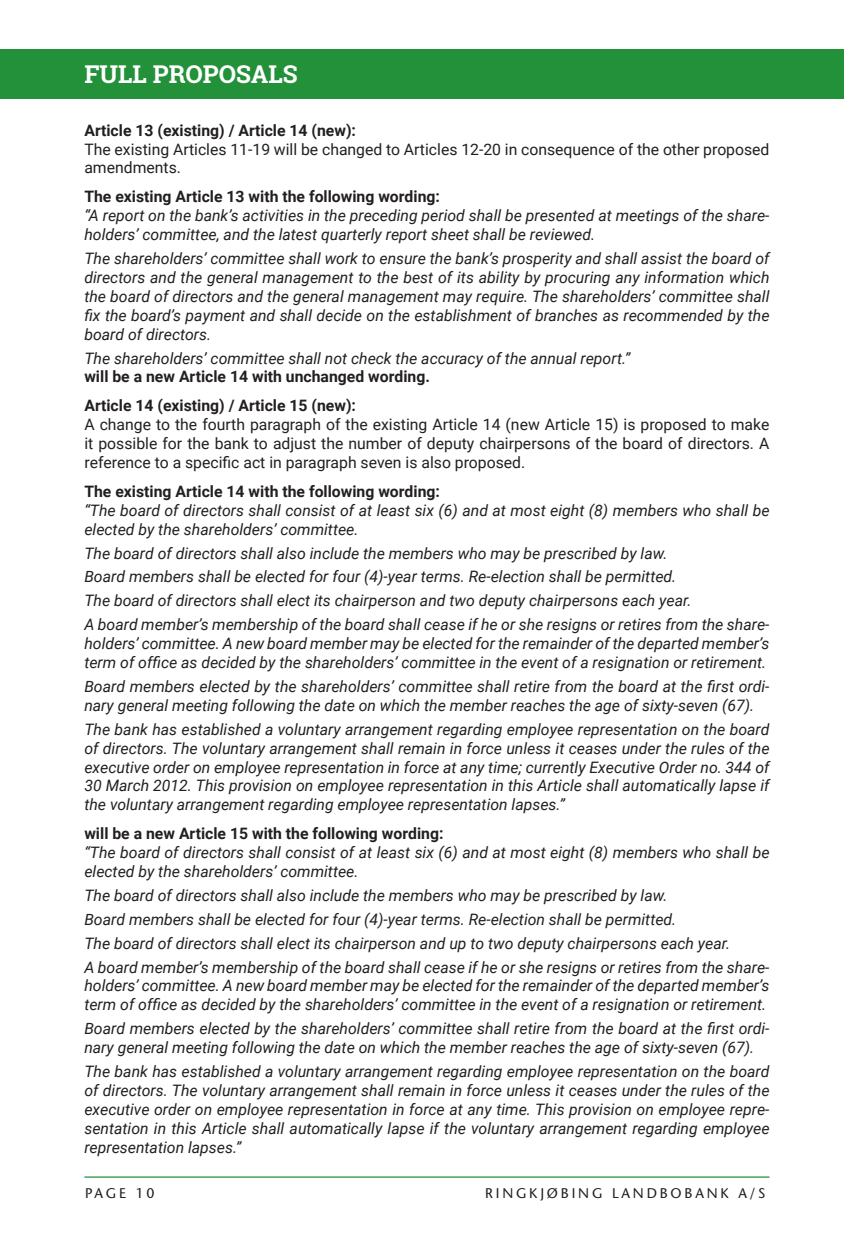
<style>
.page{position:relative;width:844px;height:1241px;background:#fff}
.page>*{position:absolute;margin:0;border:0;box-sizing:border-box;transform-origin:0 0}
.t1{font:700 24.5px "Roboto Slab";color:#fff}
.t2{font:italic 15.75px/18.9px "Roboto";color:#231f20}
.t3{font:15.75px/18.9px "Roboto";color:#231f20}
.t4{font:700 15.75px/28.9px "Roboto";color:#231f20}
.t5{font:500 14px "Stone Sans Std";letter-spacing:.2em;color:#231f20}
</style>
<div class="page">
<hr style="left:84px;top:1176px;width:685px;height:1px;background:#23913a">
<div style="left:0;top:50px;width:843px;height:49px;background:#23913a"></div>
<h1 class="t1" style="left:84px;top:57px;width:215px">FULL PROPOSALS</h1>
<p class="t4" style="left:84px;top:115px;width:273px">Article 13 (existing) / Article 14 (new):</p>
<p class="t3" style="left:84px;top:139px;width:686px">The existing Articles 11-19 will be changed to Articles 12-20 in consequence of the other proposed amendments.</p>
<p class="t4" style="left:84px;top:182px;width:357px">The existing Article 13 with the following wording:</p>
<p class="t2" style="left:84px;top:205px;width:686px">“A report on the bank’s activities in the preceding period shall be presented at meetings of the share&shy;holders’ committee, and the latest quarterly report sheet shall be reviewed.</p>
<p class="t2" style="left:84px;top:248px;width:686px;text-align:justify">The shareholders’ committee shall work to ensure the bank’s prosperity and shall assist the board of directors and the general management to the best of its ability by procuring any information which the board of directors and the general management may require. The shareholders’ committee shall fix the board’s payment and shall decide on the establishment of branches as recommended by the board of directors.</p>
<p class="t2" style="left:84px;top:348px;width:547px">The shareholders’ committee shall not check the accuracy of the annual report.”</p>
<p class="t4" style="left:84px;top:362px;width:347px">will be a new Article 14 with unchanged wording.<br>Article 14 (existing) / Article 15 (new):</p>
<p class="t3" style="left:84px;top:414px;width:686px;text-align:justify">A change to the fourth paragraph of the existing Article 14 (new Article 15) is proposed to make it possible for the bank to adjust the number of deputy chairpersons of the board of directors. A reference to a specific act in paragraph seven is also proposed.</p>
<p class="t4" style="left:84px;top:476px;width:357px">The existing Article 14 with the following wording:</p>
<p class="t2" style="left:84px;top:500px;width:686px">“The board of directors shall consist of at least six (6) and at most eight (8) members who shall be elected by the shareholders’ committee.</p>
<p class="t2" style="left:84px;top:540px;width:686px;line-height:23.8px">The board of directors shall also include the members who may be prescribed by law.<br>Board members shall be elected for four (4)-year terms. Re-election shall be permitted.<br>The board of directors shall elect its chairperson and two deputy chairpersons each year.<br>A board member’s membership of the board shall cease if he or she resigns or retires from the share-</p>
<p class="t2" style="left:84px;top:633px;width:686px">holders’ committee. A new board member may be elected for the remainder of the departed member’s term of office as decided by the shareholders’ committee in the event of a resignation or retirement.</p>
<p class="t2" style="left:84px;top:676px;width:686px">Board members elected by the shareholders’ committee shall retire from the board at the first ordi&shy;nary general meeting following the date on which the member reaches the age of sixty-seven (67).</p>
<p class="t2" style="left:84px;top:719px;width:686px;text-align:justify">The bank has established a voluntary arrangement regarding employee representation on the board of directors. The voluntary arrangement shall remain in force unless it ceases under the rules of the executive order on employee representation in force at any time; currently Executive Order no. 344 of 30 March 2012. This provision on employee representation in this Article shall automatically lapse if the voluntary arrangement regarding employee representation lapses.”</p>
<p class="t4" style="left:84px;top:818px;width:360px">will be a new Article 15 with the following wording:</p>
<p class="t2" style="left:84px;top:842px;width:686px">“The board of directors shall consist of at least six (6) and at most eight (8) members who shall be elected by the shareholders’ committee.</p>
<p class="t2" style="left:84px;top:882px;width:686px;line-height:23.8px">The board of directors shall also include the members who may be prescribed by law.<br>Board members shall be elected for four (4)-year terms. Re-election shall be permitted.<br>The board of directors shall elect its chairperson and up to two deputy chairpersons each year.<br>A board member’s membership of the board shall cease if he or she resigns or retires from the share-</p>
<p class="t2" style="left:84px;top:975px;width:686px">holders’ committee. A new board member may be elected for the remainder of the departed member’s term of office as decided by the shareholders’ committee in the event of a resignation or retirement.</p>
<p class="t2" style="left:84px;top:1018px;width:686px">Board members elected by the shareholders’ committee shall retire from the board at the first ordi&shy;nary general meeting following the date on which the member reaches the age of sixty-seven (67).</p>
<p class="t2" style="left:84px;top:1061px;width:686px;text-align:justify">The bank has established a voluntary arrangement regarding employee representation on the board of directors. The voluntary arrangement shall remain in force unless it ceases under the rules of the executive order on employee representation in force at any time. This provision on employee repre&shy;sentation in this Article shall automatically lapse if the voluntary arrangement regarding employee representation lapses.”</p>
<p class="t5" style="left:85px;top:1184px;width:71px">PAGE 10</p>
<p class="t5" style="left:485px;top:1184px;width:281px">RINGKJØBING LANDBOBANK A/S</p>
</div>
